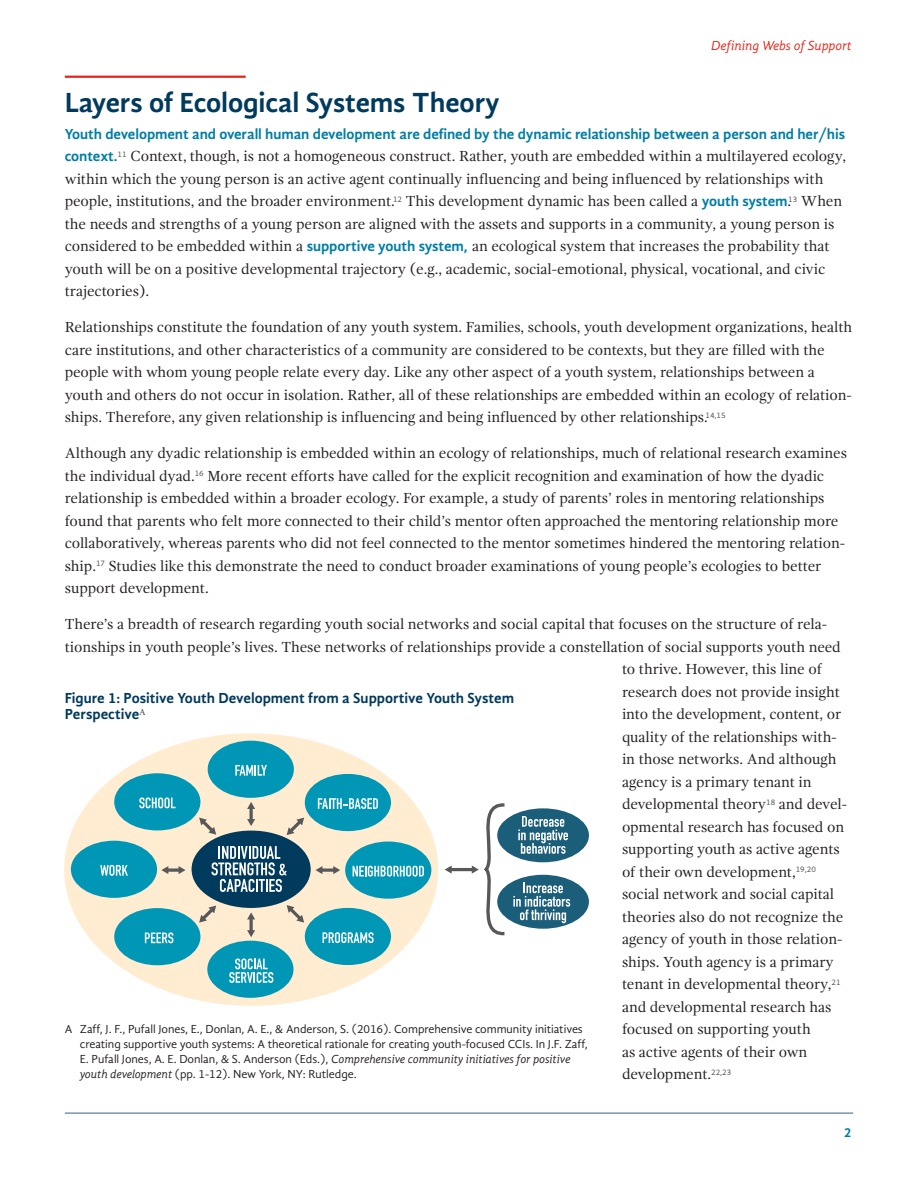
<style>
.page{position:relative;width:918px;height:1188px;background:#fff}
.page>*{position:absolute;margin:0;border:0;box-sizing:border-box;transform-origin:0 0}
.t1{font:700 28.5px "Gandhi Sans";letter-spacing:-.005em;color:#003a5d}
.t2{font:15px/22.5px "Gandhi Serif";letter-spacing:-.005em;color:#231f20}
.t3{font:700 15px "Gandhi Sans";letter-spacing:-.005em;color:#007ea5}
.t4{font:700 15px/16.5px "Gandhi Sans";color:#003a5d}
.t5{font:italic 13.5px "Gandhi Sans";letter-spacing:-.005em;color:#e72419}
.t6{font:700 13.5px "Gandhi Sans";color:#007ea5}
.t7{font:12px/15px "Gandhi Sans";letter-spacing:-.005em;color:#231f20}
.s1{font-family:"Gandhi Sans";font-weight:700;color:#007ea5}
.s2{font-style:italic}
</style>
<div class="page">
<hr style="left:65px;top:1112px;width:788px;height:2px;background:#7896ab">
<hr style="left:65px;top:76px;width:181px;height:2px;background:#e72419">
<div style="left:64px;top:733px;width:374px;height:273px;background:#ffecd1;border-radius:50%"></div>
<svg style="left:168px;top:868px;width:11px;height:4px"></svg>
<svg style="left:179px;top:866px;width:7px;height:8px"></svg>
<svg style="left:161px;top:866px;width:7px;height:8px"></svg>
<svg style="left:322px;top:868px;width:11px;height:4px"></svg>
<svg style="left:333px;top:866px;width:7px;height:8px"></svg>
<svg style="left:315px;top:866px;width:7px;height:8px"></svg>
<hr style="left:450px;top:868px;width:23px;height:3px;background:#57585a">
<svg style="left:445px;top:866px;width:7px;height:8px"></svg>
<div style="left:305px;top:908px;width:86px;height:57px;background:#0097b6;border-radius:50%"></div>
<div style="left:207px;top:941px;width:87px;height:57px;background:#0097b6;border-radius:50%"></div>
<div style="left:114px;top:908px;width:86px;height:57px;background:#0097b6;border-radius:50%"></div>
<div style="left:305px;top:774px;width:86px;height:57px;background:#0097b6;border-radius:50%"></div>
<svg style="left:318px;top:798px;width:60px;height:11px"></svg>
<div style="left:192px;top:831px;width:119px;height:77px;background:#003a5d;border-radius:50%"></div>
<svg style="left:212px;top:846px;width:75px;height:46px"></svg>
<div style="left:345px;top:842px;width:86px;height:57px;background:#0097b6;border-radius:50%"></div>
<svg style="left:353px;top:866px;width:71px;height:11px"></svg>
<svg style="left:229px;top:959px;width:44px;height:24px"></svg>
<svg style="left:323px;top:932px;width:51px;height:11px"></svg>
<svg style="left:145px;top:932px;width:28px;height:11px"></svg>
<div style="left:497px;top:808px;width:92px;height:54px;background:#1b5e7a;border-radius:50%"></div>
<div style="left:497px;top:875px;width:92px;height:54px;background:#1b5e7a;border-radius:50%"></div>
<svg style="left:472px;top:803px;width:98px;height:133px"></svg>
<div style="left:208px;top:741px;width:86px;height:57px;background:#0097b6;border-radius:50%"></div>
<svg style="left:235px;top:765px;width:32px;height:11px"></svg>
<div style="left:71px;top:841px;width:86px;height:57px;background:#0097b6;border-radius:50%"></div>
<div style="left:114px;top:773px;width:86px;height:57px;background:#0097b6;border-radius:50%"></div>
<svg style="left:100px;top:865px;width:28px;height:11px"></svg>
<svg style="left:139px;top:797px;width:37px;height:11px"></svg>
<svg style="left:247px;top:802px;width:8px;height:24px"></svg>
<svg style="left:247px;top:912px;width:8px;height:25px"></svg>
<svg style="left:199px;top:817px;width:18px;height:18px"></svg>
<svg style="left:286px;top:905px;width:18px;height:18px"></svg>
<svg style="left:199px;top:905px;width:18px;height:18px"></svg>
<svg style="left:286px;top:817px;width:18px;height:18px"></svg>
<p class="t5" style="left:711px;top:37px;width:142px">Defining Webs of Support</p>
<h1 class="t1" style="left:65px;top:86px;width:436px">Layers of Ecological Systems Theory</h1>
<p class="t3" style="left:65px;top:125px;width:782px">Youth development and overall human development are defined by the dynamic relationship between a person and her/his</p>
<p class="t2" style="left:65px;top:145px;width:783px"><span class="s1">context.</span><sup>11</sup> Context, though, is not a homogeneous construct. Rather, youth are embedded within a multilayered ecology, within which the young person is an active agent continually influencing and being influenced by relationships with people, institutions, and the broader environment.<sup>12</sup> This development dynamic has been called a <span class="s1">youth system</span>.<sup>13</sup> When the needs and strengths of a young person are aligned with the assets and supports in a community, a young person is considered to be embedded within a <span class="s1">supportive youth system,</span> an ecological system that increases the probability that youth will be on a positive developmental trajectory (e.g., academic, social-emotional, physical, vocational, and civic trajectories).</p>
<p class="t2" style="left:65px;top:316px;width:789px">Relationships constitute the foundation of any youth system. Families, schools, youth development organizations, health care institutions, and other characteristics of a community are considered to be contexts, but they are filled with the people with whom young people relate every day. Like any other aspect of a youth system, relationships between a youth and others do not occur in isolation. Rather, all of these relationships are embedded within an ecology of relation&shy;ships. Therefore, any given relationship is influencing and being influenced by other relationships.<sup>14,15</sup></p>
<p class="t2" style="left:65px;top:442px;width:784px">Although any dyadic relationship is embedded within an ecology of relationships, much of relational research examines the individual dyad.<sup>16</sup> More recent efforts have called for the explicit recognition and examination of how the dyadic relationship is embedded within a broader ecology. For example, a study of parents’ roles in mentoring relationships found that parents who felt more connected to their child’s mentor often approached the mentoring relationship more collaboratively, whereas parents who did not feel connected to the mentor sometimes hindered the mentoring relation&shy;ship.<sup>17</sup> Studies like this demonstrate the need to conduct broader examinations of young people’s ecologies to better support development.</p>
<p class="t2" style="left:65px;top:613px;width:764px">There’s a breadth of research regarding youth social networks and social capital that focuses on the structure of rela-</p>
<p class="t2" style="left:65px;top:635px;width:778px">tionships in youth people’s lives. These networks of relationships provide a constellation of social supports youth need</p>
<p class="t2" style="left:622px;top:658px;width:201px">to thrive. However, this line of</p>
<p class="t2" style="left:622px;top:680px;width:219px">research does not provide insight</p>
<p class="t2" style="left:622px;top:703px;width:221px">into the development, content, or</p>
<p class="t2" style="left:622px;top:725px;width:216px">quality of the relationships with-</p>
<p class="t2" style="left:622px;top:748px;width:216px">in those networks. And although</p>
<p class="t2" style="left:622px;top:770px;width:191px">agency is a primary tenant in</p>
<p class="t2" style="left:622px;top:793px;width:226px">developmental theory<sup>18</sup> and devel-</p>
<p class="t2" style="left:622px;top:815px;width:224px">opmental research has focused on</p>
<p class="t2" style="left:622px;top:838px;width:219px">supporting youth as active agents</p>
<p class="t2" style="left:622px;top:860px;width:195px">of their own development,<sup>19,20</sup></p>
<p class="t2" style="left:622px;top:883px;width:214px">social network and social capital</p>
<p class="t2" style="left:622px;top:905px;width:223px">theories also do not recognize the</p>
<p class="t2" style="left:622px;top:928px;width:222px">agency of youth in those relation-</p>
<p class="t2" style="left:622px;top:950px;width:213px">ships. Youth agency is a primary</p>
<p class="t2" style="left:622px;top:973px;width:220px">tenant in developmental theory,<sup>21</sup></p>
<p class="t2" style="left:622px;top:995px;width:211px">and developmental research has</p>
<p class="t2" style="left:622px;top:1018px;width:190px">focused on supporting youth</p>
<p class="t2" style="left:622px;top:1040px;width:187px">as active agents of their own</p>
<p class="t2" style="left:622px;top:1063px;width:111px">development.<sup>22,23</sup></p>
<p class="t4" style="left:65px;top:690px;width:451px">Figure 1: Positive Youth Development from a Supportive Youth System<br>Perspective<sup>A</sup></p>
<p class="t7" style="left:80px;top:1022px;width:510px;text-indent:-15px">A Zaff, J. F., Pufall Jones, E., Donlan, A. E., &amp; Anderson, S. (2016). Comprehensive community initiatives creating supportive youth systems: A theoretical rationale for creating youth-focused CCIs. In J.F. Zaff, E. Pufall Jones, A. E. Donlan, &amp; S. Anderson (Eds.), <span class="s2">Comprehensive community initiatives for positive youth development</span> (pp. 1-12). New York, NY: Rutledge.</p>
<p class="t6" style="left:844px;top:1125px;width:9px">2</p>
</div>
